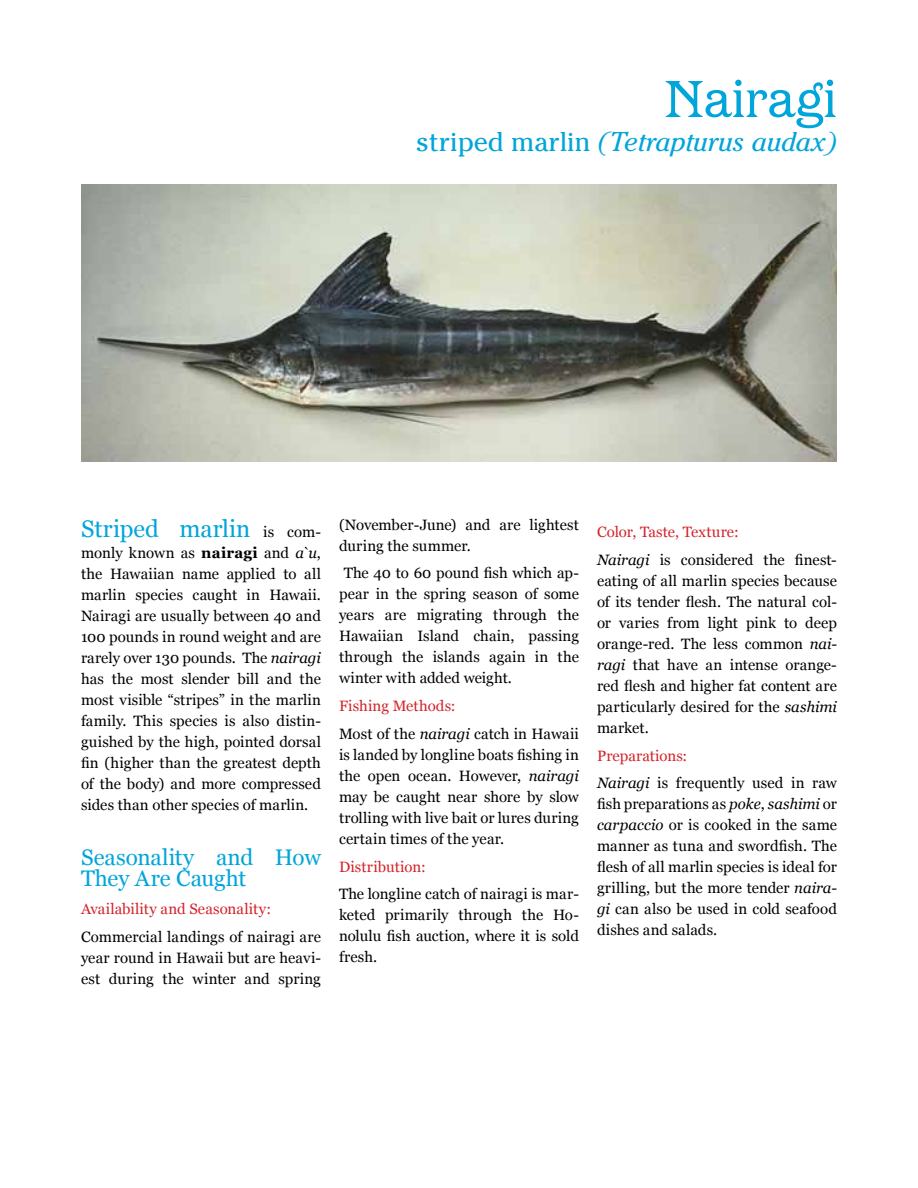
<style>
.page{position:relative;width:918px;height:1188px;background:#fff}
.page>*{position:absolute;margin:0;border:0;box-sizing:border-box;transform-origin:0 0}
.t1{font:54px "Barcelona";color:#00a5da}
.t2{font:italic 27px "Cheltenham";color:#00a5da}
.t3{font:24px "Georgia";color:#00a5da}
.t4{font:22.5px/21px "Georgia";letter-spacing:-.005em;color:#00a5da}
.t5{font:15px/21px "Georgia";letter-spacing:.005em;color:#000;text-align:justify}
.t6{font:15px "Georgia";letter-spacing:.01em;color:#d2232a}
.s1{font-style:normal}
.s2{font-size:15px;color:#000}
.s3{font-weight:700}
.s4{font-style:italic}
.s5{color:#d2232a}
</style>
<div class="page">
<img style="left:81px;top:185px;width:756px;height:276px">
<h1 class="t1" style="left:664px;top:63px;width:174px">Nairagi</h1>
<h2 class="t2" style="left:416px;top:126px;width:422px"><span class="s1">striped marlin</span> (Tetrapturus audax)</h2>
<h3 class="t3" style="left:81px;top:515px;width:242px">Striped marlin <span class="s2">is com-</span></h3>
<p class="t5" style="left:81px;top:542px;width:242px">monly known as <span class="s3">nairagi</span> and <span class="s4">a`u</span>, the Hawaiian name applied to all marlin species caught in Hawaii.<br>Nairagi are usually between 40 and 100 pounds in round weight and are rarely over 130 pounds. The <span class="s4">nairagi </span>has the most slender bill and the most visible “stripes” in the marlin family. This species is also distin&shy;guished by the high, pointed dorsal fin (higher than the greatest depth of the body) and more compressed sides than other species of marlin.</p>
<h3 class="t4" style="left:81px;top:847px;width:241px">Seasonality and How<br>They Are Caught</h3>
<p class="t6" style="left:81px;top:900px;width:192px">Availability and Seasonality:</p>
<p class="t5" style="left:81px;top:926px;width:242px">Commercial landings of nairagi are year round in Hawaii but are heavi&shy;est during the winter and spring</p>
<p class="t5" style="left:339px;top:514px;width:241px">(November-June) and are lightest during the summer.</p>
<p class="t5" style="left:339px;top:563px;width:242px;text-indent:5px">The 40 to 60 pound fish which ap&shy;pear in the spring season of some years are migrating through the Hawaiian Island chain, passing through the islands again in the winter with added weight.</p>
<p class="t5" style="left:339px;top:692px;width:242px;line-height:27.8px"><span class="s5">Fishing Methods:<br></span>Most of the <span class="s4">nairagi</span> catch in Hawaii</p>
<p class="t5" style="left:339px;top:744px;width:241px">is landed by longline boats fishing in the open ocean. However, <span class="s4">nairagi </span>may be caught near shore by slow trolling with live bait or lures during certain times of the year.</p>
<p class="t6" style="left:339px;top:858px;width:88px">Distribution:</p>
<p class="t5" style="left:339px;top:884px;width:241px">The longline catch of nairagi is mar&shy;keted primarily through the Ho&shy;nolulu fish auction, where it is sold fresh.</p>
<p class="t5" style="left:597px;top:518px;width:241px;line-height:27.8px"><span class="s5">Color, Taste, Texture:<br></span><span class="s4">Nairagi</span> is considered the finest-</p>
<p class="t5" style="left:597px;top:570px;width:241px">eating of all marlin species because of its tender flesh. The natural col&shy;or varies from light pink to deep orange-red. The less common <span class="s4">nai&shy;ragi</span> that have an intense orange&shy;red flesh and higher fat content are particularly desired for the <span class="s4">sashimi </span>market.</p>
<p class="t5" style="left:597px;top:742px;width:241px;line-height:27.8px"><span class="s5">Preparations:<br></span><span class="s4">Nairagi</span> is frequently used in raw</p>
<p class="t5" style="left:597px;top:794px;width:242px">fish preparations as <span class="s4">poke</span>, <span class="s4">sashimi</span> or <span class="s4">carpaccio</span> or is cooked in the same manner as tuna and swordfish. The flesh of all marlin species is ideal for grilling, but the more tender <span class="s4">naira&shy;gi</span> can also be used in cold seafood dishes and salads.</p>
</div>
